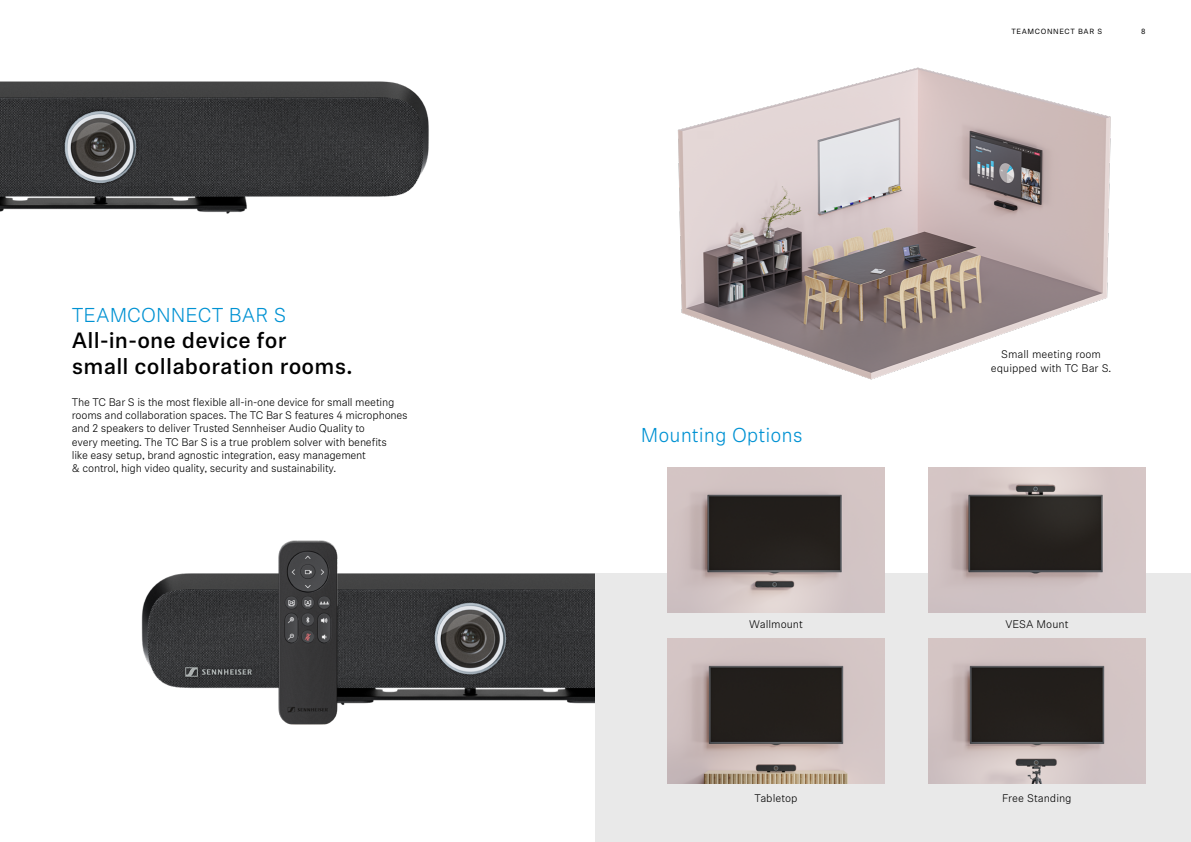
<style>
.page{position:relative;width:1191px;height:842px;background:#fff}
.page>*{position:absolute;margin:0;border:0;box-sizing:border-box;transform-origin:0 0}
.t1{font:500 22px/25.5px "Sennheiser Neue";letter-spacing:.01em;color:#000}
.t2{font:300 20px "Sennheiser Neue";color:#0092d3}
.t3{font:300 11px/13.2px "Sennheiser Neue";letter-spacing:-.02em;color:#000}
.t4{font:300 11px/14px "Sennheiser Neue";color:#000;text-align:center}
.t5{font:7.5px "Sennheiser Neue";letter-spacing:.08em;color:#000}
</style>
<div class="page">
<img style="left:141px;top:573px;width:454px;height:131px">
<img style="left:0;top:81px;width:429px;height:133px">
<img style="left:248px;top:540px;width:117px;height:185px">
<img style="left:677px;top:67px;width:434px;height:313px">
<div style="left:595px;top:574px;width:596px;height:268px;background:#e9e9e9"></div>
<img style="left:667px;top:639px;width:217px;height:145px">
<img style="left:928px;top:639px;width:217px;height:145px">
<img style="left:667px;top:467px;width:217px;height:145px">
<img style="left:928px;top:467px;width:217px;height:145px">
<h2 class="t2" style="left:72px;top:302px;width:216px">TEAMCONNECT BAR S</h2>
<h1 class="t1" style="left:72px;top:327px;width:282px">All-in-one device for<br>small collaboration rooms.</h1>
<p class="t3" style="left:72px;top:395px;width:337px">The TC Bar S is the most flexible all-in-one device for small meeting rooms and collaboration spaces. The TC Bar S features 4 microphones and 2 speakers to deliver Trusted Sennheiser Audio Quality to<br>every meeting. The TC Bar S is a true problem solver with benefits<br>like easy setup, brand agnostic integration, easy management<br>&amp; control, high video quality, security and sustainability.</p>
<p class="t5" style="left:1011px;top:26px;width:92px">TEAMCONNECT BAR S</p>
<p class="t5" style="left:1141px;top:26px;width:6px">8</p>
<h2 class="t2" style="left:641px;top:422px;width:163px">Mounting Options</h2>
<p class="t4" style="left:991px;top:347px;width:122px">Small meeting room equipped with TC Bar S.</p>
<p class="t4" style="left:749px;top:617px;width:55px">Wallmount</p>
<p class="t4" style="left:1005px;top:617px;width:65px">VESA Mount</p>
<p class="t4" style="left:754px;top:791px;width:45px">Tabletop</p>
<p class="t4" style="left:1002px;top:791px;width:71px">Free Standing</p>
</div>
